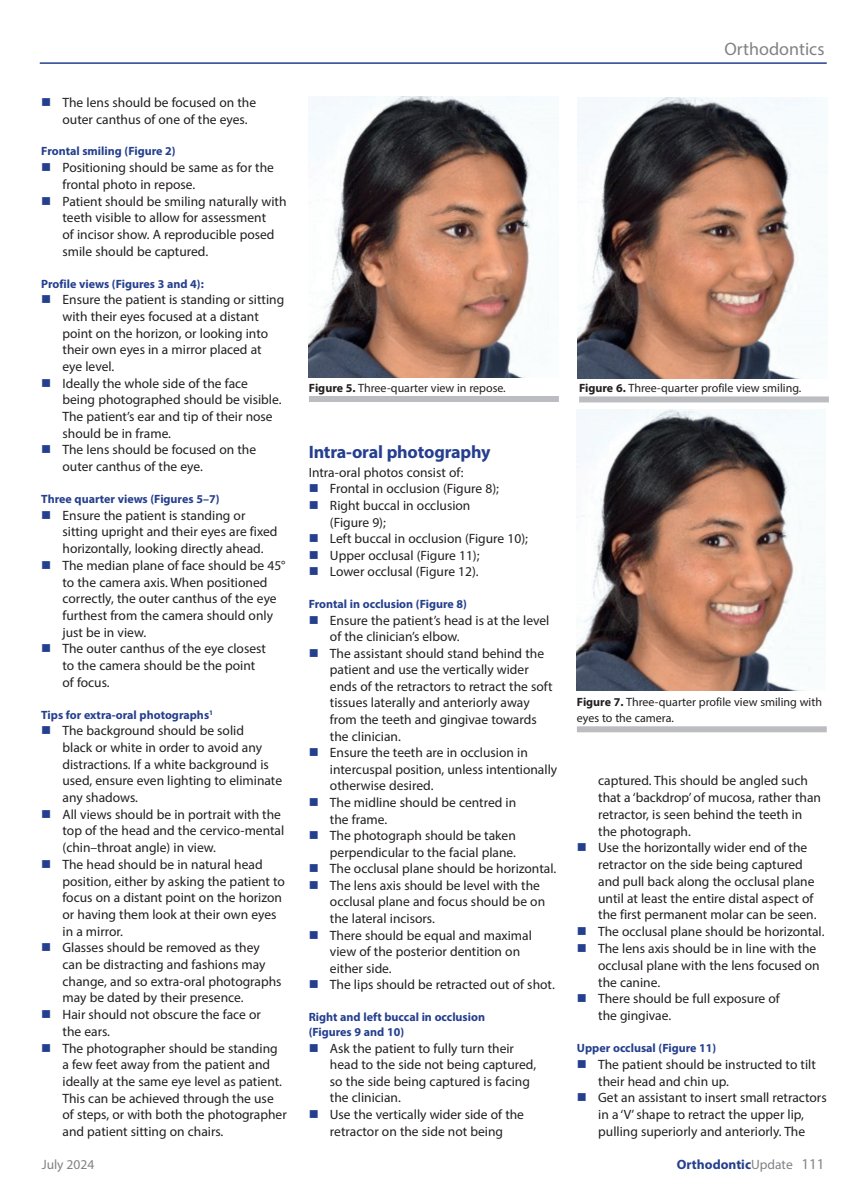
<style>
.page{position:relative;width:868px;height:1187px;background:#fff}
.page>*{position:absolute;margin:0;border:0;box-sizing:border-box;transform-origin:0 0}
.t1{font:700 18px "Myriad Pro";letter-spacing:-.01em;color:#253f8e}
.t2{font:18px "Myriad Pro";color:#808285}
.t3{font:13.5px/16.6px "Myriad Pro";color:#231f20}
.t4{font:700 13.5px "Myriad Pro";color:#253f8e}
.t5{font:13.5px "Myriad Pro";color:#808285}
.t6{font:700 12px/15px "Myriad Pro";color:#253f8e}
.t7{font:12px/15.8px "Myriad Pro";color:#231f20}
.s1{color:#253f8e}
.s2{font-weight:700}
.s3{font-weight:400;color:#808285}
.s4{font-weight:400;font-size:15px;color:#808285}
</style>
<div class="page">
<hr style="left:40px;top:62px;width:786px;height:2px;background:#253f8e">
<img style="left:309px;top:96px;width:249px;height:281px">
<div style="left:309px;top:396px;width:249px;height:6px;background:#bcbdc0"></div>
<img style="left:577px;top:98px;width:250px;height:281px">
<div style="left:579px;top:396px;width:249px;height:6px;background:#bcbdc0"></div>
<img style="left:576px;top:410px;width:249px;height:280px">
<div style="left:576px;top:726px;width:250px;height:6px;background:#bcbdc0"></div>
<p class="t3" style="left:62px;top:94px;width:195px;text-indent:-21px"><span class="s1">■</span> The lens should be focused on the outer canthus of one of the eyes.</p>
<p class="t6" style="left:41px;top:143px;width:136px">Frontal smiling (Figure 2)</p>
<p class="t3" style="left:62px;top:159px;width:213px;text-indent:-21px"><span class="s1">■</span> Positioning should be same as for the frontal photo in repose.</p>
<p class="t3" style="left:62px;top:192px;width:225px;text-indent:-21px"><span class="s1">■</span> Patient should be smiling naturally with teeth visible to allow for assessment<br>of incisor show. A reproducible posed smile should be captured.</p>
<p class="t6" style="left:41px;top:275px;width:164px">Profile views (Figures 3 and 4):</p>
<p class="t3" style="left:62px;top:291px;width:223px;text-indent:-21px"><span class="s1">■</span> Ensure the patient is standing or sitting with their eyes focused at a distant point on the horizon, or looking into their own eyes in a mirror placed at eye level.</p>
<p class="t3" style="left:62px;top:374px;width:220px;text-indent:-21px"><span class="s1">■</span> Ideally the whole side of the face being photographed should be visible.<br>The patient’s ear and tip of their nose should be in frame.</p>
<p class="t3" style="left:62px;top:441px;width:195px;text-indent:-21px"><span class="s1">■</span> The lens should be focused on the outer canthus of the eye.</p>
<p class="t6" style="left:41px;top:491px;width:180px">Three quarter views (Figures 5–7)</p>
<p class="t3" style="left:62px;top:506px;width:216px;text-indent:-21px"><span class="s1">■</span> Ensure the patient is standing or sitting upright and their eyes are fixed horizontally, looking directly ahead.</p>
<p class="t3" style="left:62px;top:556px;width:224px;text-indent:-21px"><span class="s1">■</span> The median plane of face should be 45° to the camera axis. When positioned correctly, the outer canthus of the eye furthest from the camera should only just be in view.</p>
<p class="t3" style="left:62px;top:640px;width:205px;text-indent:-21px"><span class="s1">■</span> The outer canthus of the eye closest to the camera should be the point of focus.</p>
<p class="t6" style="left:41px;top:706px;width:173px">Tips for extra-oral photographs<sup>1</sup></p>
<p class="t3" style="left:62px;top:722px;width:221px;text-indent:-21px"><span class="s1">■</span> The background should be solid<br>black or white in order to avoid any distractions. If a white background is used, ensure even lighting to eliminate any shadows.</p>
<p class="t3" style="left:62px;top:805px;width:223px;text-indent:-21px"><span class="s1">■</span> All views should be in portrait with the top of the head and the cervico-mental (chin–throat angle) in view.</p>
<p class="t3" style="left:62px;top:855px;width:224px;text-indent:-21px"><span class="s1">■</span> The head should be in natural head position, either by asking the patient to focus on a distant point on the horizon or having them look at their own eyes in a mirror.</p>
<p class="t3" style="left:62px;top:939px;width:220px;text-indent:-21px"><span class="s1">■</span> Glasses should be removed as they can be distracting and fashions may change, and so extra-oral photographs may be dated by their presence.</p>
<p class="t3" style="left:62px;top:1005px;width:200px;text-indent:-21px"><span class="s1">■</span> Hair should not obscure the face or the ears.</p>
<p class="t3" style="left:62px;top:1039px;width:226px;text-indent:-21px"><span class="s1">■</span> The photographer should be standing a few feet away from the patient and ideally at the same eye level as patient.<br>This can be achieved through the use of steps, or with both the photographer and patient sitting on chairs.</p>
<h1 class="t2" style="left:724px;top:38px;width:101px">Orthodontics</h1>
<p class="t7" style="left:309px;top:379px;width:198px"><span class="s2">Figure 5.</span> Three-quarter view in repose.</p>
<p class="t7" style="left:579px;top:380px;width:224px"><span class="s2">Figure 6.</span> Three-quarter profile view smiling.</p>
<h1 class="t1" style="left:308px;top:440px;width:183px">Intra-oral photography</h1>
<p class="t3" style="left:308px;top:464px;width:156px">Intra-oral photos consist of:</p>
<p class="t3" style="left:308px;top:480px;width:192px"><span class="s1">■</span> Frontal in occlusion (Figure 8);</p>
<p class="t3" style="left:330px;top:497px;width:142px;text-indent:-21px"><span class="s1">■</span> Right buccal in occlusion (Figure 9);</p>
<p class="t3" style="left:308px;top:530px;width:221px"><span class="s1">■</span> Left buccal in occlusion (Figure 10);</p>
<p class="t3" style="left:308px;top:546px;width:172px"><span class="s1">■</span> Upper occlusal (Figure 11);</p>
<p class="t3" style="left:308px;top:563px;width:171px"><span class="s1">■</span> Lower occlusal (Figure 12).</p>
<p class="t6" style="left:308px;top:596px;width:160px">Frontal in occlusion (Figure 8)</p>
<p class="t3" style="left:330px;top:611px;width:221px;text-indent:-21px"><span class="s1">■</span> Ensure the patient’s head is at the level of the clinician’s elbow.</p>
<p class="t3" style="left:330px;top:644px;width:224px;text-indent:-21px"><span class="s1">■</span> The assistant should stand behind the patient and use the vertically wider ends of the retractors to retract the soft tissues laterally and anteriorly away from the teeth and gingivae towards the clinician.</p>
<p class="t3" style="left:330px;top:744px;width:229px;text-indent:-21px"><span class="s1">■</span> Ensure the teeth are in occlusion in intercuspal position, unless intentionally otherwise desired.</p>
<p class="t3" style="left:330px;top:793px;width:188px;text-indent:-21px"><span class="s1">■</span> The midline should be centred in the frame.</p>
<p class="t3" style="left:308px;top:827px;width:209px;text-align:right"><span class="s1">■</span> The photograph should be taken perpendicular to the facial plane.</p>
<p class="t3" style="left:308px;top:860px;width:249px"><span class="s1">■</span> The occlusal plane should be horizontal.</p>
<p class="t3" style="left:330px;top:876px;width:217px;text-indent:-21px"><span class="s1">■</span> The lens axis should be level with the occlusal plane and focus should be on the lateral incisors.</p>
<p class="t3" style="left:330px;top:926px;width:203px;text-indent:-21px"><span class="s1">■</span> There should be equal and maximal view of the posterior dentition on either side.</p>
<p class="t3" style="left:308px;top:976px;width:247px"><span class="s1">■</span> The lips should be retracted out of shot.</p>
<p class="t6" style="left:308px;top:1008px;width:178px">Right and left buccal in occlusion (Figures 9 and 10)</p>
<p class="t3" style="left:330px;top:1039px;width:208px;text-indent:-21px"><span class="s1">■</span> Ask the patient to fully turn their head to the side not being captured, so the side being captured is facing the clinician.</p>
<p class="t3" style="left:308px;top:1105px;width:217px;text-align:center"><span class="s1">■</span> Use the vertically wider side of the retractor on the side not being</p>
<p class="t7" style="left:576px;top:694px;width:246px"><span class="s2">Figure 7.</span> Three-quarter profile view smiling with eyes to the camera.</p>
<p class="t3" style="left:598px;top:772px;width:224px">captured. This should be angled such that a ‘backdrop’ of mucosa, rather than retractor, is seen behind the teeth in the photograph.</p>
<p class="t3" style="left:598px;top:839px;width:220px;text-indent:-21px"><span class="s1">■</span> Use the horizontally wider end of the retractor on the side being captured and pull back along the occlusal plane until at least the entire distal aspect of the first permanent molar can be seen.</p>
<p class="t3" style="left:576px;top:923px;width:249px"><span class="s1">■</span> The occlusal plane should be horizontal.</p>
<p class="t3" style="left:598px;top:939px;width:223px;text-indent:-21px"><span class="s1">■</span> The lens axis should be in line with the occlusal plane with the lens focused on the canine.</p>
<p class="t3" style="left:598px;top:990px;width:183px;text-indent:-21px"><span class="s1">■</span> There should be full exposure of the gingivae.</p>
<p class="t6" style="left:576px;top:1040px;width:141px">Upper occlusal (Figure 11)</p>
<p class="t3" style="left:598px;top:1055px;width:219px;text-indent:-21px"><span class="s1">■</span> The patient should be instructed to tilt their head and chin up.</p>
<p class="t3" style="left:576px;top:1089px;width:251px;text-align:center"><span class="s1">■</span> Get an assistant to insert small retractors in a ‘V’ shape to retract the upper lip,<br>pulling superiorly and anteriorly. The</p>
<p class="t5" style="left:42px;top:1156px;width:54px">July 2024</p>
<p class="t4" style="left:676px;top:1155px;width:149px">Orthodontic<span class="s3">Update</span> <span class="s4">111</span></p>
</div>
